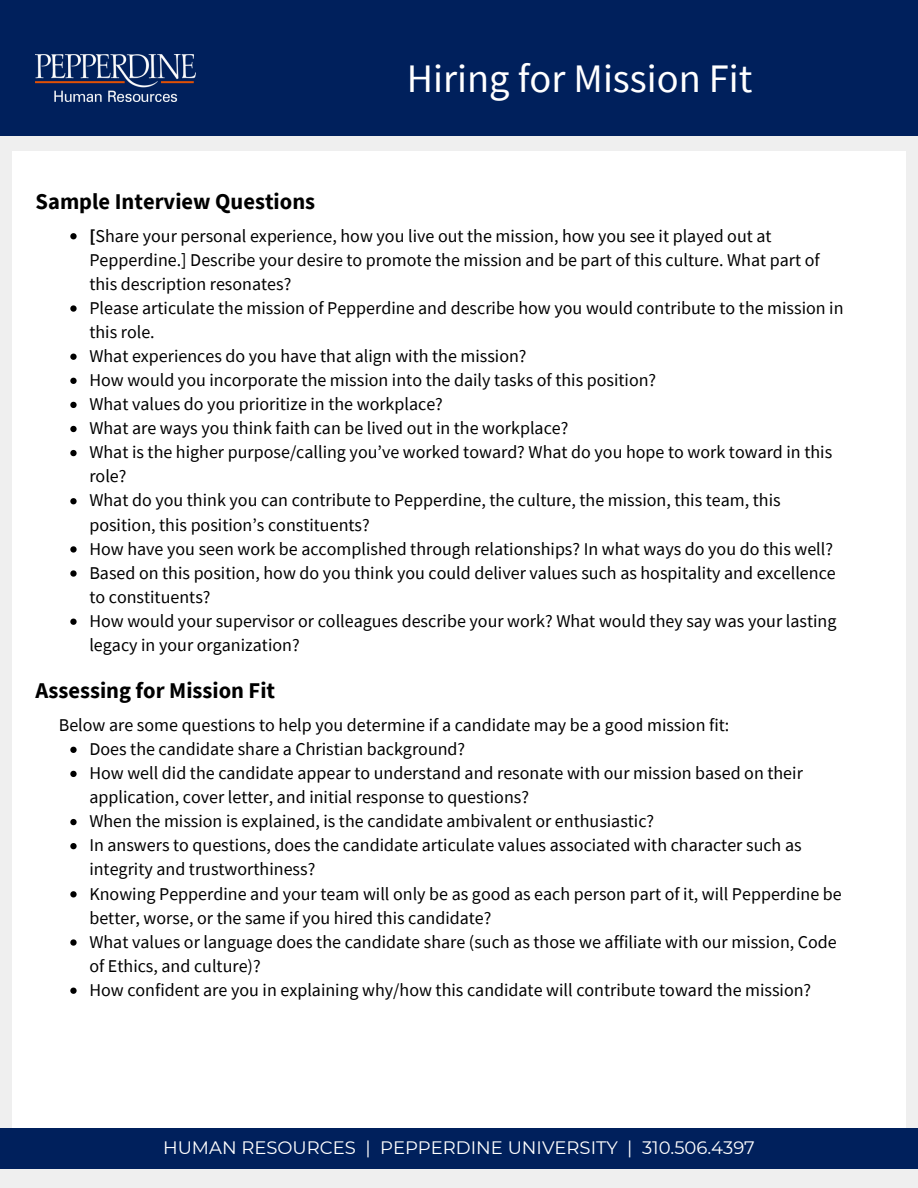
<style>
.page{position:relative;width:918px;height:1188px;background:#efefef}
.page>*{position:absolute;margin:0;border:0;box-sizing:border-box;transform-origin:0 0}
.t1{font:40.5px "Source Sans Pro";color:#fff}
.t2{font:700 22.5px "Source Sans Pro";color:#000}
.t3{font:18px/24.2px "Source Sans Pro";color:#000}
.t4{font:18px "Montserrat";color:#fff}
.s1{font-weight:700}
</style>
<div class="page">
<div style="left:0;top:0;width:918px;height:135px;background:#00205c"></div>
<div style="left:12px;top:152px;width:894px;height:980px;background:#fff"></div>
<svg style="left:70px;top:233px;width:7px;height:6px"></svg>
<svg style="left:70px;top:305px;width:7px;height:7px"></svg>
<svg style="left:70px;top:354px;width:7px;height:6px"></svg>
<svg style="left:70px;top:378px;width:7px;height:6px"></svg>
<svg style="left:70px;top:402px;width:7px;height:6px"></svg>
<svg style="left:70px;top:426px;width:7px;height:6px"></svg>
<svg style="left:70px;top:450px;width:7px;height:6px"></svg>
<svg style="left:70px;top:498px;width:7px;height:6px"></svg>
<svg style="left:70px;top:546px;width:7px;height:7px"></svg>
<svg style="left:70px;top:570px;width:7px;height:7px"></svg>
<svg style="left:70px;top:619px;width:7px;height:6px"></svg>
<svg style="left:70px;top:747px;width:7px;height:6px"></svg>
<svg style="left:70px;top:771px;width:7px;height:6px"></svg>
<svg style="left:70px;top:819px;width:7px;height:6px"></svg>
<svg style="left:70px;top:843px;width:7px;height:6px"></svg>
<svg style="left:70px;top:891px;width:7px;height:6px"></svg>
<svg style="left:70px;top:939px;width:7px;height:7px"></svg>
<svg style="left:70px;top:988px;width:7px;height:6px"></svg>
<img style="left:36px;top:54px;width:159px;height:47px">
<div style="left:0;top:1128px;width:918px;height:41px;background:#00205c"></div>
<p class="t2" style="left:36px;top:187px;width:281px">Sample Interview Questions</p>
<p class="t1" style="left:407px;top:52px;width:347px">Hiring for Mission Fit</p>
<p class="t3" style="left:89px;top:223px;width:732px"><span class="s1">[</span>Share your personal experience, how you live out the mission, how you see it played out at<br>Pepperdine.] Describe your desire to promote the mission and be part of this culture. What part of this description resonates?</p>
<p class="t3" style="left:89px;top:295px;width:756px">Please articulate the mission of Pepperdine and describe how you would contribute to the mission in this role.</p>
<p class="t3" style="left:89px;top:343px;width:439px">What experiences do you have that align with the mission?</p>
<p class="t3" style="left:89px;top:368px;width:568px">How would you incorporate the mission into the daily tasks of this position?</p>
<p class="t3" style="left:89px;top:392px;width:355px">What values do you prioritize in the workplace?</p>
<p class="t3" style="left:89px;top:416px;width:481px">What are ways you think faith can be lived out in the workplace?</p>
<p class="t3" style="left:89px;top:440px;width:744px">What is the higher purpose/calling you’ve worked toward? What do you hope to work toward in this role?</p>
<p class="t3" style="left:89px;top:488px;width:693px">What do you think you can contribute to Pepperdine, the culture, the mission, this team, this position, this position’s constituents?</p>
<p class="t3" style="left:89px;top:536px;width:745px">How have you seen work be accomplished through relationships? In what ways do you do this well?</p>
<p class="t3" style="left:89px;top:560px;width:748px">Based on this position, how do you think you could deliver values such as hospitality and excellence to constituents?</p>
<p class="t3" style="left:89px;top:608px;width:749px">How would your supervisor or colleagues describe your work? What would they say was your lasting legacy in your organization?</p>
<p class="t2" style="left:36px;top:676px;width:241px">Assessing for Mission Fit</p>
<p class="t3" style="left:59px;top:712px;width:672px">Below are some questions to help you determine if a candidate may be a good mission fit:</p>
<p class="t3" style="left:89px;top:737px;width:377px">Does the candidate share a Christian background?</p>
<p class="t3" style="left:89px;top:761px;width:715px">How well did the candidate appear to understand and resonate with our mission based on their application, cover letter, and initial response to questions?</p>
<p class="t3" style="left:89px;top:809px;width:566px">When the mission is explained, is the candidate ambivalent or enthusiastic?</p>
<p class="t3" style="left:89px;top:833px;width:714px">In answers to questions, does the candidate articulate values associated with character such as integrity and trustworthiness?</p>
<p class="t3" style="left:89px;top:881px;width:754px">Knowing Pepperdine and your team will only be as good as each person part of it, will Pepperdine be better, worse, or the same if you hired this candidate?</p>
<p class="t3" style="left:89px;top:929px;width:749px">What values or language does the candidate share (such as those we affiliate with our mission, Code of Ethics, and culture)?</p>
<p class="t3" style="left:89px;top:977px;width:723px">How confident are you in explaining why/how this candidate will contribute toward the mission?</p>
<p class="t4" style="left:163px;top:1136px;width:593px">HUMAN RESOURCES | PEPPERDINE UNIVERSITY | 310.506.4397</p>
</div>
